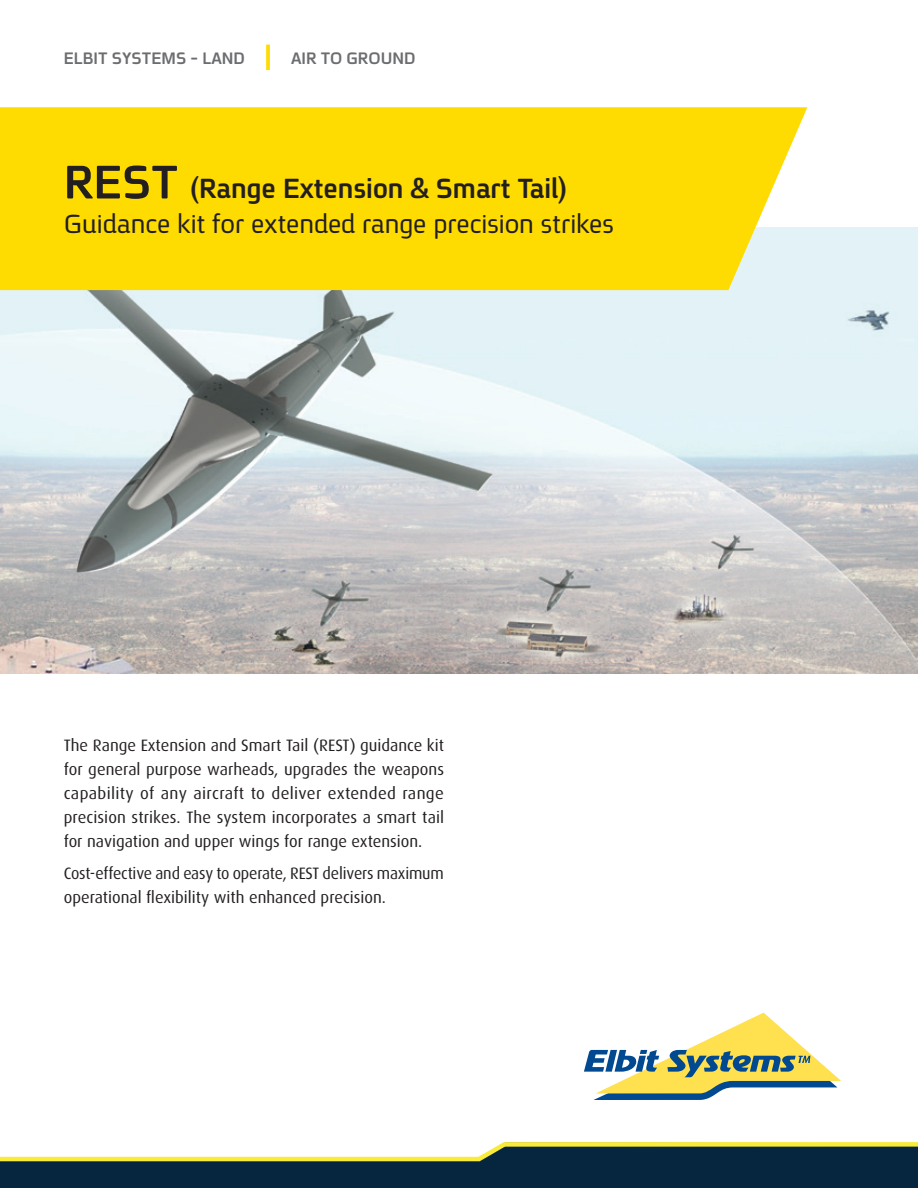
<style>
.page{position:relative;width:918px;height:1188px;background:#fff}
.page>*{position:absolute;margin:0;border:0;box-sizing:border-box;transform-origin:0 0}
.t1{font:700 51px "En Spoiler";color:#231f20}
.t2{font:700 30px "En Spoiler";color:#231f20}
.t3{font:28.5px "En Spoiler";letter-spacing:-.005em;color:#231f20}
.t4{font:700 18px "En Spoiler";color:#6c6d70}
.t5{font:16.5px/24px "Dax";color:#231f20;text-align:justify}
</style>
<div class="page">
<img style="left:0;top:227px;width:918px;height:447px">
<div style="left:0;top:107px;width:807px;height:183px;background:#ffdc01"></div>
<svg style="left:266px;top:45px;width:4px;height:25px"></svg>
<svg style="left:0;top:1142px;width:918px;height:46px"></svg>
<svg style="left:584px;top:1013px;width:257px;height:87px"></svg>
<p class="t4" style="left:64px;top:45px;width:183px">ELBIT SYSTEMS - LAND</p>
<p class="t4" style="left:291px;top:45px;width:126px">AIR TO GROUND</p>
<h1 class="t1" style="left:64px;top:146px;width:116px">REST</h1>
<h3 class="t3" style="left:64px;top:203px;width:552px">Guidance kit for extended range precision strikes</h3>
<h2 class="t2" style="left:190px;top:167px;width:379px">(Range Extension &amp; Smart Tail(</h2>
<p class="t5" style="left:64px;top:733px;width:382px">The Range Extension and Smart Tail (REST) guidance kit for general purpose warheads, upgrades the weapons capability of any aircraft to deliver extended range precision strikes. The system incorporates a smart tail for navigation and upper wings for range extension.</p>
<p class="t5" style="left:64px;top:862px;width:382px">Cost-effective and easy to operate, REST delivers maximum operational flexibility with enhanced precision.</p>
</div>
